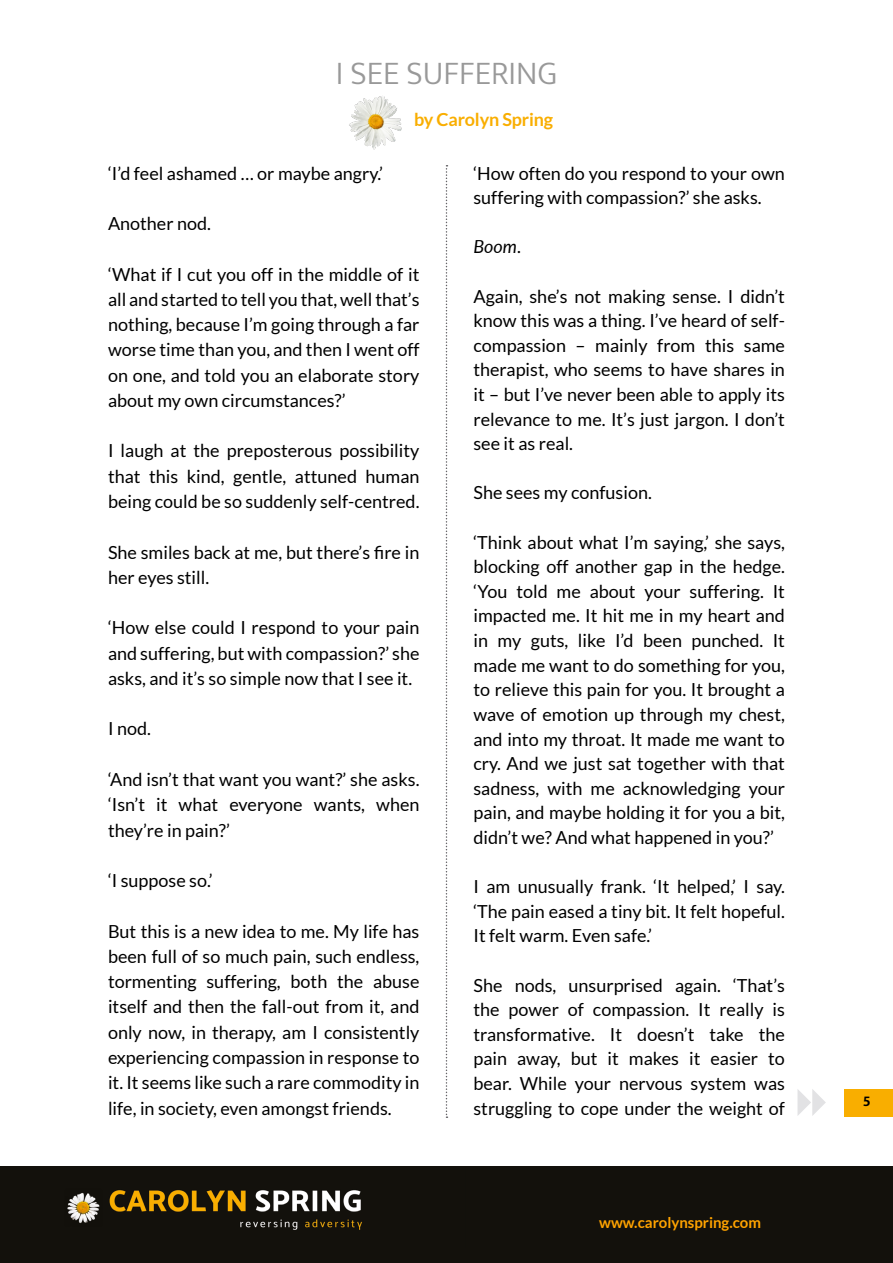
<style>
.page{position:relative;width:893px;height:1263px;background:#fff}
.page>*{position:absolute;margin:0;border:0;box-sizing:border-box;transform-origin:0 0}
.t1{font:300 33px "Mukta";color:#999}
.t2{font:18px/24.6px "Lato";color:#000;text-align:justify}
.t3{font:700 18px "Lato";letter-spacing:-.01em;color:#f9ae00}
.t4{font:italic 18px "Lato";color:#000}
.t5{font:700 15px "Lato";color:#ffa300}
.t6{font:700 15px "Mukta";color:#000}
.s1{font-style:normal}
</style>
<div class="page">
<div style="left:0;top:1166px;width:893px;height:97px;background:#13110c"></div>
<img style="left:67px;top:1190px;width:295px;height:40px">
<svg style="left:797px;top:1089px;width:29px;height:27px"></svg>
<div style="left:844px;top:1089px;width:49px;height:27px;background:#f9ae00"></div>
<img style="left:349px;top:96px;width:53px;height:54px">
<svg style="left:446px;top:165px;width:1px;height:953px"></svg>
<h1 class="t1" style="left:336px;top:54px;width:223px">I SEE SUFFERING</h1>
<p class="t3" style="left:414px;top:109px;width:140px">by Carolyn Spring</p>
<p class="t2" style="left:108px;top:161px;width:276px">‘I’d feel ashamed … or maybe angry.’</p>
<p class="t2" style="left:108px;top:211px;width:105px">Another nod.</p>
<p class="t2" style="left:108px;top:261px;width:313px;line-height:25.2px">‘What if I cut you off in the middle of it all and started to tell you that, well that’s nothing, because I’m going through a far worse time than you, and then I went off on one, and told you an elaborate story about my own circumstances?’</p>
<p class="t2" style="left:108px;top:438px;width:313px;line-height:25.2px">I laugh at the preposterous possibility that this kind, gentle, attuned human being could be so suddenly self-centred.</p>
<p class="t2" style="left:108px;top:539px;width:313px;line-height:25.2px">She smiles back at me, but there’s fire in her eyes still.</p>
<p class="t2" style="left:108px;top:615px;width:313px;line-height:25.2px">‘How else could I respond to your pain and suffering, but with compassion?’ she asks, and it’s so simple now that I see it.</p>
<p class="t2" style="left:108px;top:716px;width:44px">I nod.</p>
<p class="t2" style="left:108px;top:767px;width:313px;line-height:25.2px">‘And isn’t that want you want?’ she asks. ‘Isn’t it what everyone wants, when they’re in pain?’</p>
<p class="t2" style="left:108px;top:868px;width:106px">‘I suppose so.’</p>
<p class="t2" style="left:108px;top:918px;width:313px;line-height:25.2px">But this is a new idea to me. My life has been full of so much pain, such endless, tormenting suffering, both the abuse itself and then the fall-out from it, and only now, in therapy, am I consistently experiencing compassion in response to it. It seems like such a rare commodity in life, in society, even amongst friends.</p>
<p class="t2" style="left:473px;top:161px;width:313px">‘How often do you respond to your own suffering with compassion?’ she asks.</p>
<p class="t4" style="left:473px;top:234px;width:49px">Boom<span class="s1">.</span></p>
<p class="t2" style="left:473px;top:284px;width:313px">Again, she’s not making sense. I didn’t know this was a thing. I’ve heard of self&shy;compassion – mainly from this same therapist, who seems to have shares in it – but I’ve never been able to apply its relevance to me. It’s just jargon. I don’t see it as real.</p>
<p class="t2" style="left:473px;top:480px;width:180px">She sees my confusion.</p>
<p class="t2" style="left:473px;top:530px;width:313px">‘Think about what I’m saying,’ she says, blocking off another gap in the hedge. ‘You told me about your suffering. It impacted me. It hit me in my heart and in my guts, like I’d been punched. It made me want to do something for you, to relieve this pain for you. It brought a wave of emotion up through my chest, and into my throat. It made me want to cry. And we just sat together with that sadness, with me acknowledging your pain, and maybe holding it for you a bit, didn’t we? And what happened in you?’</p>
<p class="t2" style="left:473px;top:874px;width:313px">I am unusually frank. ‘It helped,’ I say. ‘The pain eased a tiny bit. It felt hopeful.<br>It felt warm. Even safe.’</p>
<p class="t2" style="left:473px;top:973px;width:313px">She nods, unsurprised again. ‘That’s the power of compassion. It really is transformative. It doesn’t take the pain away, but it makes it easier to bear. While your nervous system was struggling to cope under the weight of</p>
<p class="t5" style="left:599px;top:1214px;width:163px">www.carolynspring.com</p>
<p class="t6" style="left:863px;top:1092px;width:9px">5</p>
</div>
